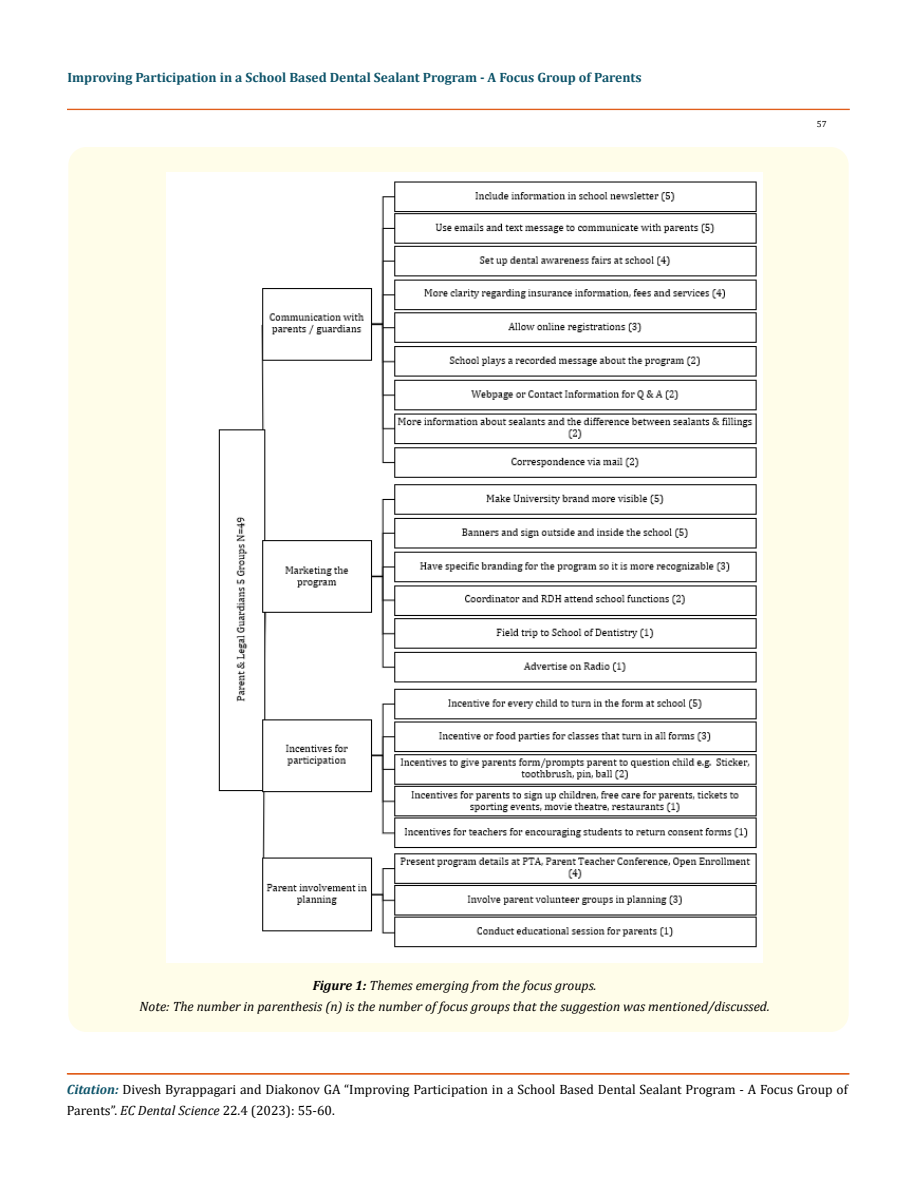
<style>
.page{position:relative;width:917px;height:1188px;background:#fff}
.page>*{position:absolute;margin:0;border:0;box-sizing:border-box;transform-origin:0 0}
.t1{font:13.5px/21px "Cambria";color:#000}
.t2{font:italic 13.5px/21px "Cambria";color:#000;text-align:center}
.t3{font:700 13.5px "Cambria";color:#0e546a}
.t4{font:9px "Cambria";color:#000}
.s1{font-weight:700}
.s2{font-weight:700;font-style:italic;color:#0e546a}
.s3{font-style:italic}
</style>
<div class="page">
<div style="left:67px;top:109px;width:782px;height:1px;border:1px solid #e05d1a"></div>
<div style="left:68px;top:147px;width:780px;height:885px;background:#fffde9;border-radius:18px"></div>
<img style="left:167px;top:173px;width:595px;height:790px">
<p class="t3" style="left:68px;top:68px;width:575px">Improving Participation in a School Based Dental Sealant Program - A Focus Group of Parents</p>
<p class="t4" style="left:816px;top:118px;width:11px">57</p>
<p class="t2" style="left:139px;top:975px;width:631px"><span class="s1">Figure 1:</span> Themes emerging from the focus groups.<br>Note: The number in parenthesis (n) is the number of focus groups that the suggestion was mentioned/discussed.</p>
<p class="t1" style="left:67px;top:1079px;width:782px"><span class="s2">Citation:</span> Divesh Byrappagari and Diakonov GA “Improving Participation in a School Based Dental Sealant Program - A Focus Group of<br>Parents”. <span class="s3">EC Dental Science</span> 22.4 (2023): 55-60.</p>
</div>
